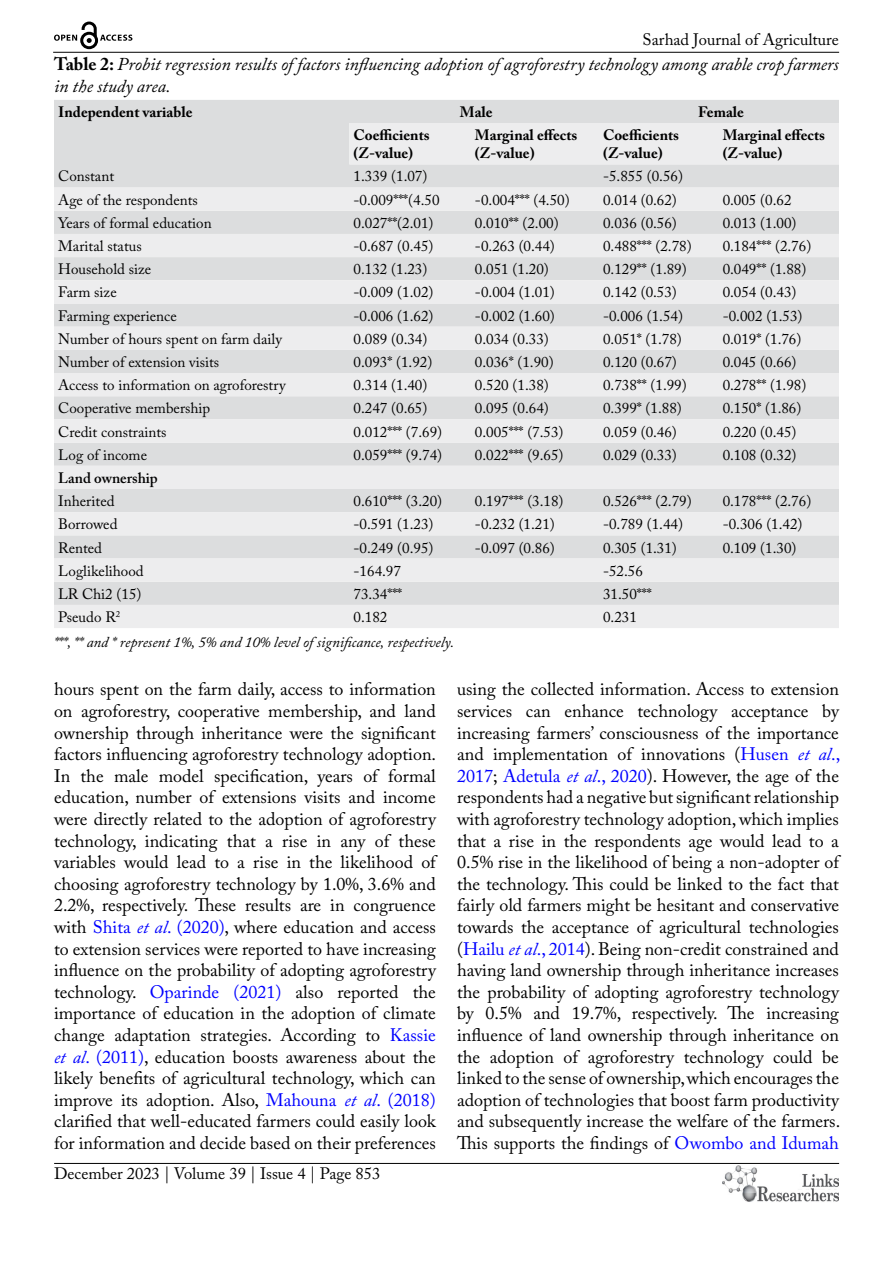
<style>
.page{position:relative;width:893px;height:1263px;background:#fff}
.page>*{position:absolute;margin:0;border:0;box-sizing:border-box;transform-origin:0 0}
.t1{font:18px/21.6px "Adobe Caslon Pro";color:#000;text-align:justify}
.t2{font:italic 18px/21.6px "Adobe Caslon Pro";color:#000}
.t3{font:16.5px "Adobe Caslon Pro";color:#000}
.t4{font:15px "Adobe Caslon Pro";color:#000}
.t5{font:700 15px/18px "Adobe Caslon Pro";color:#000}
.t6{font:italic 15px "Adobe Caslon Pro";color:#000}
.t7{font:600 15px "Adobe Caslon Pro";color:#000}
.s1{font-weight:700;font-style:normal}
.s2{color:#00f}
.s3{font-style:italic;color:#00f}
</style>
<div class="page">
<hr style="left:53px;top:52px;width:786px;height:1px;background:#000">
<hr style="left:54px;top:1163px;width:785px;height:1px;background:#000">
<img style="left:722px;top:1166px;width:117px;height:36px">
<svg style="left:54px;top:22px;width:78px;height:27px"></svg>
<div style="left:54px;top:100px;width:785px;height:23px;background:#dcddde"></div>
<svg style="left:54px;top:123px;width:785px;height:505px;background:#e4e5e6"></svg>
<p class="t3" style="left:643px;top:30px;width:198px">Sarhad Journal of Agriculture</p>
<p class="t2" style="left:54px;top:53px;width:786px"><span class="s1">Table 2:</span> Probit regression results of factors influencing adoption of agroforestry technology among arable crop farmers in the study area.</p>
<p class="t5" style="left:58px;top:103px;width:136px">Independent variable</p>
<p class="t5" style="left:460px;top:103px;width:34px">Male</p>
<p class="t5" style="left:698px;top:103px;width:47px">Female</p>
<p class="t5" style="left:354px;top:126px;width:78px">Coefficients (Z-value)</p>
<p class="t5" style="left:475px;top:126px;width:104px">Marginal effects (Z-value)</p>
<p class="t5" style="left:603px;top:126px;width:78px">Coefficients (Z-value)</p>
<p class="t5" style="left:723px;top:126px;width:104px">Marginal effects (Z-value)</p>
<p class="t4" style="left:58px;top:167px;width:57px">Constant</p>
<p class="t4" style="left:354px;top:167px;width:75px">1.339 (1.07)</p>
<p class="t4" style="left:603px;top:167px;width:81px">-5.855 (0.56)</p>
<p class="t4" style="left:58px;top:191px;width:141px">Age of the respondents</p>
<p class="t4" style="left:354px;top:191px;width:87px">-0.009***(4.50</p>
<p class="t4" style="left:475px;top:191px;width:96px">-0.004*** (4.50)</p>
<p class="t4" style="left:603px;top:191px;width:75px">0.014 (0.62)</p>
<p class="t4" style="left:723px;top:191px;width:70px">0.005 (0.62</p>
<p class="t4" style="left:58px;top:214px;width:155px">Years of formal education</p>
<p class="t4" style="left:354px;top:214px;width:81px">0.027**(2.01)</p>
<p class="t4" style="left:475px;top:214px;width:85px">0.010** (2.00)</p>
<p class="t4" style="left:603px;top:214px;width:75px">0.036 (0.56)</p>
<p class="t4" style="left:723px;top:214px;width:75px">0.013 (1.00)</p>
<p class="t4" style="left:58px;top:237px;width:85px">Marital status</p>
<p class="t4" style="left:354px;top:237px;width:81px">-0.687 (0.45)</p>
<p class="t4" style="left:475px;top:237px;width:81px">-0.263 (0.44)</p>
<p class="t4" style="left:603px;top:237px;width:90px">0.488*** (2.78)</p>
<p class="t4" style="left:723px;top:237px;width:90px">0.184*** (2.76)</p>
<p class="t4" style="left:58px;top:260px;width:95px">Household size</p>
<p class="t4" style="left:354px;top:260px;width:75px">0.132 (1.23)</p>
<p class="t4" style="left:475px;top:260px;width:75px">0.051 (1.20)</p>
<p class="t4" style="left:603px;top:260px;width:85px">0.129** (1.89)</p>
<p class="t4" style="left:723px;top:260px;width:85px">0.049** (1.88)</p>
<p class="t4" style="left:58px;top:283px;width:60px">Farm size</p>
<p class="t4" style="left:354px;top:283px;width:81px">-0.009 (1.02)</p>
<p class="t4" style="left:475px;top:283px;width:81px">-0.004 (1.01)</p>
<p class="t4" style="left:603px;top:283px;width:75px">0.142 (0.53)</p>
<p class="t4" style="left:723px;top:283px;width:75px">0.054 (0.43)</p>
<p class="t4" style="left:58px;top:307px;width:120px">Farming experience</p>
<p class="t4" style="left:354px;top:307px;width:81px">-0.006 (1.62)</p>
<p class="t4" style="left:475px;top:307px;width:81px">-0.002 (1.60)</p>
<p class="t4" style="left:603px;top:307px;width:81px">-0.006 (1.54)</p>
<p class="t4" style="left:723px;top:307px;width:81px">-0.002 (1.53)</p>
<p class="t4" style="left:58px;top:330px;width:225px">Number of hours spent on farm daily</p>
<p class="t4" style="left:354px;top:330px;width:75px">0.089 (0.34)</p>
<p class="t4" style="left:475px;top:330px;width:75px">0.034 (0.33)</p>
<p class="t4" style="left:603px;top:330px;width:80px">0.051* (1.78)</p>
<p class="t4" style="left:723px;top:330px;width:80px">0.019* (1.76)</p>
<p class="t4" style="left:58px;top:353px;width:162px">Number of extension visits</p>
<p class="t4" style="left:354px;top:353px;width:80px">0.093* (1.92)</p>
<p class="t4" style="left:475px;top:353px;width:80px">0.036* (1.90)</p>
<p class="t4" style="left:603px;top:353px;width:75px">0.120 (0.67)</p>
<p class="t4" style="left:723px;top:353px;width:75px">0.045 (0.66)</p>
<p class="t4" style="left:58px;top:376px;width:229px">Access to information on agroforestry</p>
<p class="t4" style="left:354px;top:376px;width:75px">0.314 (1.40)</p>
<p class="t4" style="left:475px;top:376px;width:75px">0.520 (1.38)</p>
<p class="t4" style="left:603px;top:376px;width:85px">0.738** (1.99)</p>
<p class="t4" style="left:723px;top:376px;width:85px">0.278** (1.98)</p>
<p class="t4" style="left:58px;top:399px;width:153px">Cooperative membership</p>
<p class="t4" style="left:354px;top:399px;width:75px">0.247 (0.65)</p>
<p class="t4" style="left:475px;top:399px;width:75px">0.095 (0.64)</p>
<p class="t4" style="left:603px;top:399px;width:80px">0.399* (1.88)</p>
<p class="t4" style="left:723px;top:399px;width:80px">0.150* (1.86)</p>
<p class="t4" style="left:58px;top:423px;width:110px">Credit constraints</p>
<p class="t4" style="left:354px;top:423px;width:90px">0.012*** (7.69)</p>
<p class="t4" style="left:475px;top:423px;width:90px">0.005*** (7.53)</p>
<p class="t4" style="left:603px;top:423px;width:75px">0.059 (0.46)</p>
<p class="t4" style="left:723px;top:423px;width:75px">0.220 (0.45)</p>
<p class="t4" style="left:58px;top:446px;width:90px">Log of income</p>
<p class="t4" style="left:354px;top:446px;width:90px">0.059*** (9.74)</p>
<p class="t4" style="left:475px;top:446px;width:90px">0.022*** (9.65)</p>
<p class="t4" style="left:603px;top:446px;width:75px">0.029 (0.33)</p>
<p class="t4" style="left:723px;top:446px;width:75px">0.108 (0.32)</p>
<p class="t7" style="left:58px;top:469px;width:101px">Land ownership</p>
<p class="t4" style="left:58px;top:492px;width:58px">Inherited</p>
<p class="t4" style="left:354px;top:492px;width:90px">0.610*** (3.20)</p>
<p class="t4" style="left:475px;top:492px;width:90px">0.197*** (3.18)</p>
<p class="t4" style="left:603px;top:492px;width:90px">0.526*** (2.79)</p>
<p class="t4" style="left:723px;top:492px;width:90px">0.178*** (2.76)</p>
<p class="t4" style="left:58px;top:515px;width:61px">Borrowed</p>
<p class="t4" style="left:354px;top:515px;width:81px">-0.591 (1.23)</p>
<p class="t4" style="left:475px;top:515px;width:81px">-0.232 (1.21)</p>
<p class="t4" style="left:603px;top:515px;width:81px">-0.789 (1.44)</p>
<p class="t4" style="left:723px;top:515px;width:81px">-0.306 (1.42)</p>
<p class="t4" style="left:58px;top:538px;width:45px">Rented</p>
<p class="t4" style="left:354px;top:538px;width:81px">-0.249 (0.95)</p>
<p class="t4" style="left:475px;top:538px;width:81px">-0.097 (0.86)</p>
<p class="t4" style="left:603px;top:538px;width:75px">0.305 (1.31)</p>
<p class="t4" style="left:723px;top:538px;width:75px">0.109 (1.30)</p>
<p class="t4" style="left:58px;top:562px;width:87px">Loglikelihood</p>
<p class="t4" style="left:354px;top:562px;width:49px">-164.97</p>
<p class="t4" style="left:603px;top:562px;width:41px">-52.56</p>
<p class="t4" style="left:58px;top:585px;width:85px">LR Chi2 (15)</p>
<p class="t4" style="left:354px;top:585px;width:50px">73.34***</p>
<p class="t4" style="left:603px;top:585px;width:50px">31.50***</p>
<p class="t4" style="left:58px;top:608px;width:63px">Pseudo R<sup>2</sup></p>
<p class="t4" style="left:354px;top:608px;width:35px">0.182</p>
<p class="t4" style="left:603px;top:608px;width:35px">0.231</p>
<p class="t6" style="left:54px;top:633px;width:402px">***, ** and * represent 1%, 5% and 10% level of significance, respectively.</p>
<p class="t1" style="left:54px;top:678px;width:384px">hours spent on the farm daily, access to information on agroforestry, cooperative membership, and land ownership through inheritance were the significant factors influencing agroforestry technology adoption.<br>In the male model specification, years of formal education, number of extensions visits and income were directly related to the adoption of agroforestry technology, indicating that a rise in any of these variables would lead to a rise in the likelihood of choosing agroforestry technology by 1.0%, 3.6% and 2.2%, respectively. These results are in congruence with <span class="s2">Shita</span> <span class="s3">et al</span><span class="s2">. (2020)</span>, where education and access to extension services were reported to have increasing influence on the probability of adopting agroforestry technology. <span class="s2">Oparinde (2021)</span> also reported the importance of education in the adoption of climate change adaptation strategies. According to <span class="s2">Kassie </span><span class="s3">et al</span><span class="s2">. (2011)</span>, education boosts awareness about the likely benefits of agricultural technology, which can improve its adoption. Also, <span class="s2">Mahouna</span> <span class="s3">et al</span><span class="s2">. (2018) </span>clarified that well-educated farmers could easily look for information and decide based on their preferences</p>
<p class="t1" style="left:457px;top:678px;width:385px">using the collected information. Access to extension services can enhance technology acceptance by increasing farmers’ consciousness of the importance and implementation of innovations (<span class="s2">Husen</span> <span class="s3">et al</span><span class="s2">., 2017</span>; <span class="s2">Adetula</span> <span class="s3">et al</span><span class="s2">., 2020</span>). However, the age of the respondents had a negative but significant relationship with agroforestry technology adoption, which implies that a rise in the respondents age would lead to a 0.5% rise in the likelihood of being a non-adopter of the technology. This could be linked to the fact that fairly old farmers might be hesitant and conservative towards the acceptance of agricultural technologies (<span class="s2">Hailu</span> <span class="s3">et al</span><span class="s2">., 2014</span>). Being non-credit constrained and having land ownership through inheritance increases the probability of adopting agroforestry technology by 0.5% and 19.7%, respectively. The increasing influence of land ownership through inheritance on the adoption of agroforestry technology could be linked to the sense of ownership, which encourages the adoption of technologies that boost farm productivity and subsequently increase the welfare of the farmers.<br>This supports the findings of <span class="s2">Owombo and Idumah</span></p>
<p class="t3" style="left:54px;top:1164px;width:328px">December 2023 | Volume 39 | Issue 4 | Page 853</p>
</div>
